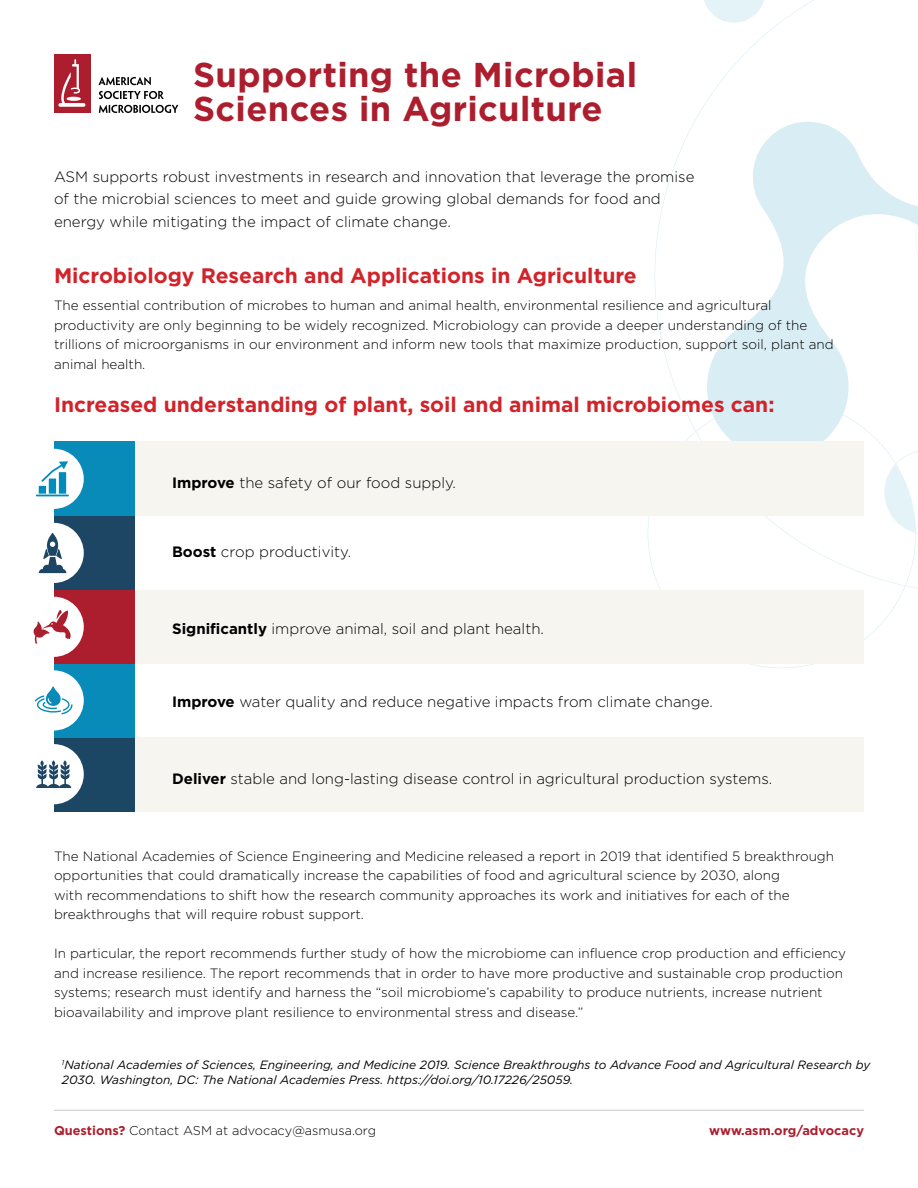
<style>
.page{position:relative;width:918px;height:1188px;background:#fff}
.page>*{position:absolute;margin:0;border:0;box-sizing:border-box;transform-origin:0 0}
.t1{font:700 34.5px/34.5px "Gotham";letter-spacing:.01em;color:#ac1e2d}
.t2{font:700 21px "Gotham";color:#d2232a}
.t3{font:300 15px/22.5px "Gotham";color:#000}
.t4{font:300 13.5px/19.5px "Gotham";color:#000}
.t5{font:300 12.75px "Gotham";color:#000}
.t6{font:700 12.75px "Gotham";color:#ac1e2d}
.t7{font:italic 12px/14.4px "Gotham";color:#000}
.s1{font-weight:700}
.s2{font-weight:700;color:#ac1e2d}
</style>
<div class="page">
<svg style="left:704px;top:0;width:60px;height:23px"></svg>
<svg style="left:648px;top:415px;width:268px;height:253px"></svg>
<svg style="left:700px;top:55px;width:216px;height:376px"></svg>
<svg style="left:915px;top:171px;width:3px;height:135px"></svg>
<svg style="left:696px;top:431px;width:222px;height:155px"></svg>
<div style="left:54px;top:54px;width:37px;height:59px;background:#ac1e2d"></div>
<svg style="left:58px;top:59px;width:27px;height:48px"></svg>
<svg style="left:98px;top:77px;width:53px;height:8px"></svg>
<svg style="left:99px;top:91px;width:65px;height:8px"></svg>
<svg style="left:99px;top:105px;width:79px;height:8px"></svg>
<hr style="left:54px;top:1110px;width:810px;height:1px;background:#c7c8ca">
<div style="left:54px;top:737px;width:80px;height:74px;background:#1b4765"></div>
<div style="left:54px;top:663px;width:80px;height:74px;background:#088bb9"></div>
<div style="left:54px;top:590px;width:81px;height:74px;background:#ac1e2d"></div>
<div style="left:54px;top:516px;width:81px;height:74px;background:#1d4664"></div>
<div style="left:54px;top:442px;width:83px;height:74px;background:#088bb9"></div>
<div style="left:135px;top:737px;width:729px;height:74px;background:#f7f5f0"></div>
<div style="left:135px;top:590px;width:729px;height:74px;background:#f7f5f0"></div>
<div style="left:135px;top:442px;width:729px;height:74px;background:#f7f5f0"></div>
<div style="left:24px;top:449px;width:60px;height:60px;background:#fff;border-radius:50%"></div>
<div style="left:24px;top:523px;width:60px;height:60px;background:#fff;border-radius:50%"></div>
<div style="left:24px;top:597px;width:60px;height:60px;background:#fff;border-radius:50%"></div>
<div style="left:24px;top:670px;width:60px;height:61px;background:#fff;border-radius:50%"></div>
<div style="left:24px;top:744px;width:60px;height:60px;background:#fff;border-radius:50%"></div>
<svg style="left:39px;top:461px;width:29px;height:33px"></svg>
<hr style="left:36px;top:495px;width:33px;height:1px;background:#018dba">
<svg style="left:39px;top:533px;width:27px;height:40px"></svg>
<svg style="left:33px;top:610px;width:38px;height:34px"></svg>
<svg style="left:35px;top:687px;width:38px;height:27px"></svg>
<svg style="left:36px;top:760px;width:35px;height:28px"></svg>
<h1 class="t1" style="left:193px;top:57px;width:446px">Supporting the Microbial<br>Sciences in Agriculture</h1>
<p class="t3" style="left:54px;top:165px;width:642px">ASM supports robust investments in research and innovation that leverage the promise of the microbial sciences to meet and guide growing global demands for food and energy while mitigating the impact of climate change.</p>
<h2 class="t2" style="left:54px;top:264px;width:584px">Microbiology Research and Applications in Agriculture</h2>
<p class="t4" style="left:54px;top:295px;width:781px">The essential contribution of microbes to human and animal health, environmental resilience and agricultural productivity are only beginning to be widely recognized. Microbiology can provide a deeper understanding of the trillions of microorganisms in our environment and inform new tools that maximize production, support soil, plant and animal health.</p>
<h2 class="t2" style="left:54px;top:393px;width:722px">Increased understanding of plant, soil and animal microbiomes can:</h2>
<p class="t3" style="left:172px;top:471px;width:285px"><span class="s1">Improve</span> the safety of our food supply.</p>
<p class="t3" style="left:172px;top:540px;width:181px"><span class="s1">Boost</span> crop productivity.</p>
<p class="t3" style="left:172px;top:618px;width:373px"><span class="s1">Significantly</span> improve animal, soil and plant health.</p>
<p class="t3" style="left:172px;top:690px;width:542px"><span class="s1">Improve</span> water quality and reduce negative impacts from climate change.</p>
<p class="t3" style="left:172px;top:767px;width:602px"><span class="s1">Deliver</span> stable and long-lasting disease control in agricultural production systems.</p>
<p class="t4" style="left:54px;top:846px;width:782px">The National Academies of Science Engineering and Medicine released a report in 2019 that identified 5 breakthrough opportunities that could dramatically increase the capabilities of food and agricultural science by 2030, along<br>with recommendations to shift how the research community approaches its work and initiatives for each of the breakthroughs that will require robust support.</p>
<p class="t4" style="left:54px;top:943px;width:794px">In particular, the report recommends further study of how the microbiome can influence crop production and efficiency and increase resilience. The report recommends that in order to have more productive and sustainable crop production systems; research must identify and harness the “soil microbiome’s capability to produce nutrients, increase nutrient bioavailability and improve plant resilience to environmental stress and disease.”</p>
<p class="t7" style="left:62px;top:1058px;width:810px"><sup>1</sup>National Academies of Sciences, Engineering, and Medicine 2019. Science Breakthroughs to Advance Food and Agricultural Research by<br>2030. Washington, DC: The National Academies Press. https://doi.org/10.17226/25059.</p>
<p class="t5" style="left:54px;top:1124px;width:324px"><span class="s2">Questions?</span> Contact ASM at advocacy@asmusa.org</p>
<p class="t6" style="left:709px;top:1123px;width:156px">www.asm.org/advocacy</p>
</div>
